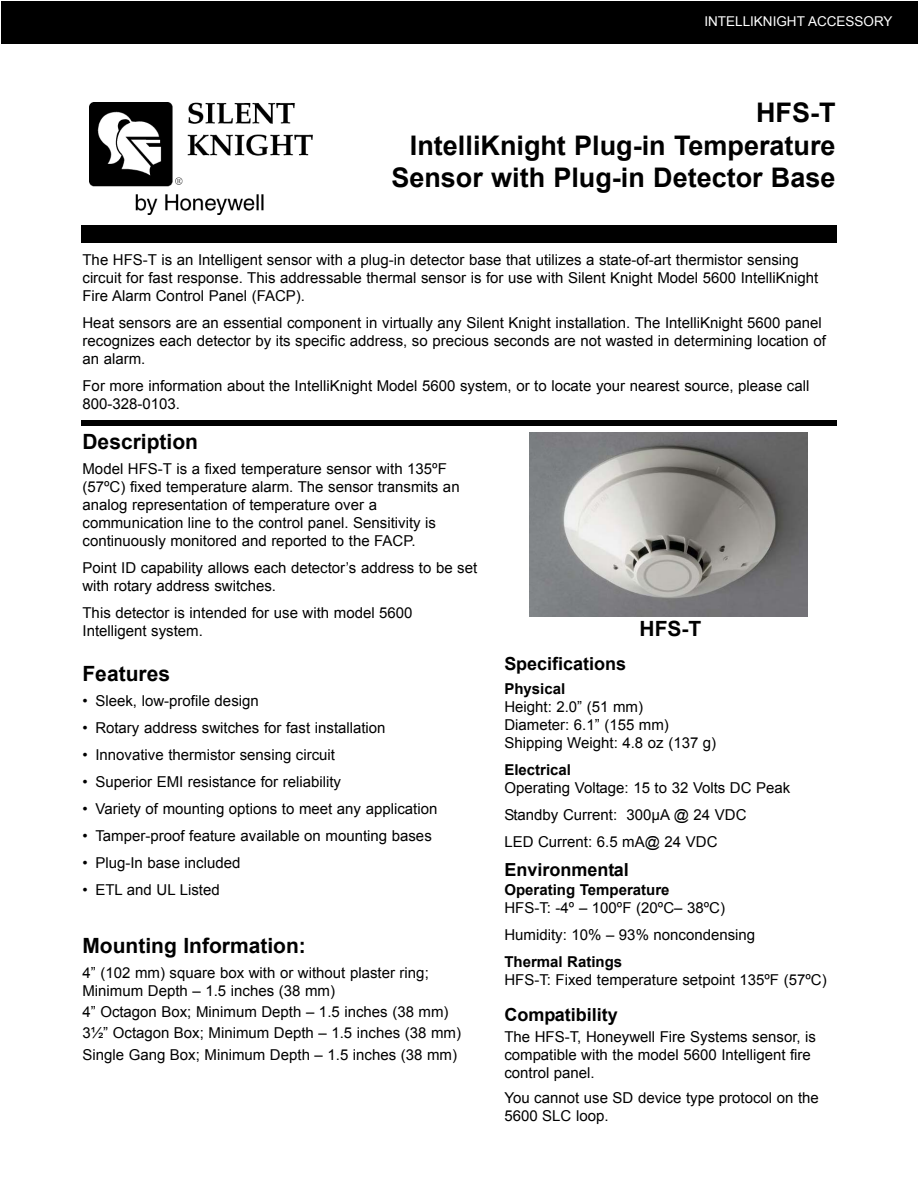
<style>
.page{position:relative;width:918px;height:1188px;background:#fff}
.page>*{position:absolute;margin:0;border:0;box-sizing:border-box;transform-origin:0 0}
.t1{font:700 27px/32.4px "Arial";color:#000;text-align:right}
.t2{font:700 21px "Arial";color:#000}
.t3{font:700 18px "Arial";color:#000}
.t4{font:15px/18px "Arial";color:#000}
.t5{font:700 15px "Arial";color:#000}
.t6{font:13.5px "Arial";color:#fff}
</style>
<div class="page">
<img style="left:90px;top:103px;width:222px;height:111px">
<div style="left:81px;top:420px;width:756px;height:6px;background:#000"></div>
<div style="left:1px;top:1px;width:917px;height:43px;background:#000"></div>
<img style="left:530px;top:432px;width:278px;height:184px">
<div style="left:81px;top:225px;width:756px;height:18px;background:#000"></div>
<p class="t6" style="left:704px;top:12px;width:190px">INTELLIKNIGHT ACCESSORY</p>
<h1 class="t1" style="left:391px;top:98px;width:446px">HFS-T<br>IntelliKnight Plug-in Temperature<br>Sensor with Plug-in Detector Base</h1>
<p class="t4" style="left:82px;top:251px;width:737px">The HFS-T is an Intelligent sensor with a plug-in detector base that utilizes a state-of-art thermistor sensing circuit for fast response. This addressable thermal sensor is for use with Silent Knight Model 5600 IntelliKnight<br>Fire Alarm Control Panel (FACP).</p>
<p class="t4" style="left:82px;top:314px;width:745px">Heat sensors are an essential component in virtually any Silent Knight installation. The IntelliKnight 5600 panel recognizes each detector by its specific address, so precious seconds are not wasted in determining location of an alarm.</p>
<p class="t4" style="left:82px;top:377px;width:728px">For more information about the IntelliKnight Model 5600 system, or to locate your nearest source, please call<br>800-328-0103.</p>
<h2 class="t2" style="left:82px;top:427px;width:117px">Description</h2>
<p class="t4" style="left:82px;top:460px;width:379px">Model HFS-T is a fixed temperature sensor with 135ºF (57ºC) fixed temperature alarm. The sensor transmits an analog representation of temperature over a communication line to the control panel. Sensitivity is continuously monitored and reported to the FACP.</p>
<p class="t4" style="left:82px;top:559px;width:396px">Point ID capability allows each detector’s address to be set with rotary address switches.</p>
<p class="t4" style="left:82px;top:604px;width:332px">This detector is intended for use with model 5600<br>Intelligent system.</p>
<h2 class="t2" style="left:82px;top:659px;width:89px">Features</h2>
<p class="t4" style="left:82px;top:692px;width:178px">• Sleek, low-profile design</p>
<p class="t4" style="left:82px;top:719px;width:305px">• Rotary address switches for fast installation</p>
<p class="t4" style="left:82px;top:746px;width:254px">• Innovative thermistor sensing circuit</p>
<p class="t4" style="left:82px;top:773px;width:260px">• Superior EMI resistance for reliability</p>
<p class="t4" style="left:82px;top:800px;width:356px">• Variety of mounting options to meet any application</p>
<p class="t4" style="left:82px;top:827px;width:351px">• Tamper-proof feature available on mounting bases</p>
<p class="t4" style="left:82px;top:853px;width:160px">• Plug-In base included</p>
<p class="t4" style="left:82px;top:880px;width:139px">• ETL and UL Listed</p>
<h2 class="t2" style="left:82px;top:931px;width:225px">Mounting Information:</h2>
<p class="t4" style="left:82px;top:964px;width:348px">4” (102 mm) square box with or without plaster ring;<br>Minimum Depth – 1.5 inches (38 mm)</p>
<p class="t4" style="left:82px;top:1001px;width:380px;line-height:21.3px">4” Octagon Box; Minimum Depth – 1.5 inches (38 mm)<br>3½” Octagon Box; Minimum Depth – 1.5 inches (38 mm)<br>Single Gang Box; Minimum Depth – 1.5 inches (38 mm)</p>
<h2 class="t2" style="left:640px;top:615px;width:63px">HFS-T</h2>
<p class="t3" style="left:504px;top:651px;width:123px">Specifications</p>
<p class="t5" style="left:504px;top:678px;width:62px">Physical</p>
<p class="t4" style="left:504px;top:697px;width:213px">Height: 2.0” (51 mm)<br>Diameter: 6.1” (155 mm)<br>Shipping Weight: 4.8 oz (137 g)</p>
<p class="t5" style="left:504px;top:759px;width:68px">Electrical</p>
<p class="t4" style="left:504px;top:774px;width:287px;line-height:27px">Operating Voltage: 15 to 32 Volts DC Peak<br>Standby Current: 300µA @ 24 VDC<br>LED Current: 6.5 mA@ 24 VDC</p>
<p class="t3" style="left:504px;top:857px;width:126px">Environmental</p>
<p class="t5" style="left:504px;top:880px;width:167px">Operating Temperature</p>
<p class="t4" style="left:504px;top:895px;width:252px;line-height:27px">HFS-T: -4º – 100ºF (20ºC– 38ºC)<br>Humidity: 10% – 93% noncondensing</p>
<p class="t5" style="left:504px;top:952px;width:119px">Thermal Ratings</p>
<p class="t4" style="left:504px;top:971px;width:324px">HFS-T: Fixed temperature setpoint 135ºF (57ºC)</p>
<p class="t3" style="left:504px;top:1003px;width:115px">Compatibility</p>
<p class="t4" style="left:504px;top:1028px;width:313px">The HFS-T, Honeywell Fire Systems sensor, is compatible with the model 5600 Intelligent fire control panel.</p>
<p class="t4" style="left:504px;top:1089px;width:316px">You cannot use SD device type protocol on the<br>5600 SLC loop.</p>
</div>
